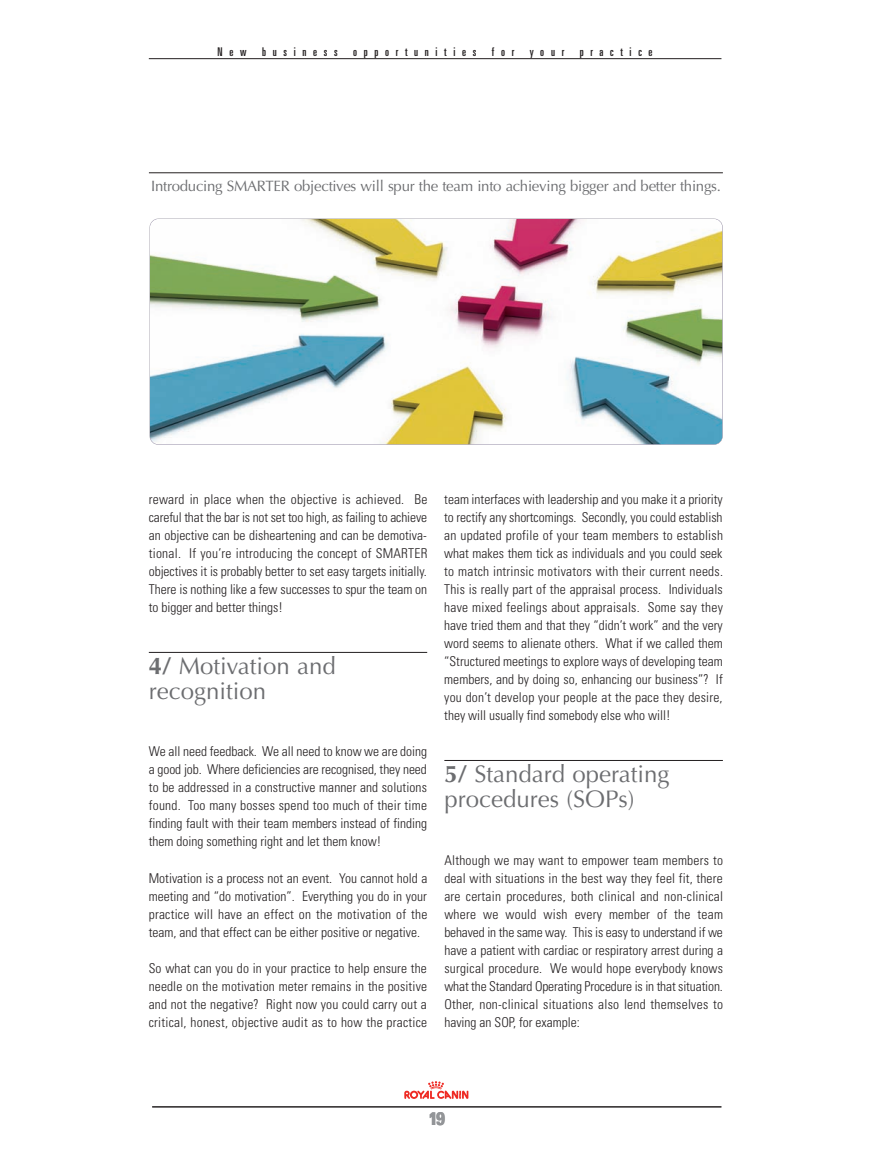
<style>
.page{position:relative;width:893px;height:1170px;background:#fff}
.page>*{position:absolute;margin:0;border:0;box-sizing:border-box;transform-origin:0 0}
.t1{font:24px/25.5px "Optima";color:#6c6d70}
.t2{font:900 expanded 18px "Univers";color:#939598;scale:.6 1}
.t3{font:15px "Optima";letter-spacing:-.015em;color:#6c6d70}
.t4{font:300 condensed 13.5px/18px "Univers";color:#231f20;text-align:justify}
.t5{font:ultra-condensed 12px "Univers";letter-spacing:.555em;color:#231f20}
.s1{font-weight:700}
</style>
<div class="page">
<svg style="left:404px;top:1081px;width:64px;height:17px"></svg>
<hr style="left:152px;top:1106px;width:569px;height:1px;background:#231f20">
<img style="left:150px;top:219px;width:572px;height:225px;border-radius:9px">
<div style="left:149px;top:218px;width:574px;height:227px;border:1px solid #bcbdc0;border-radius:9px"></div>
<hr style="left:149px;top:58px;width:572px;height:1px;background:#231f20">
<hr style="left:149px;top:652px;width:278px;height:1px;background:#231f20">
<hr style="left:444px;top:760px;width:279px;height:1px;background:#231f20">
<hr style="left:149px;top:172px;width:574px;height:1px;background:#231f20">
<p class="t5" style="left:218px;top:47px;width:30px">New</p>
<p class="t5" style="left:262px;top:47px;width:77px">business</p>
<p class="t5" style="left:353px;top:47px;width:125px">opportunities</p>
<p class="t5" style="left:492px;top:47px;width:24px">for</p>
<p class="t5" style="left:530px;top:47px;width:36px">your</p>
<p class="t5" style="left:580px;top:47px;width:74px">practice</p>
<p class="t3" style="left:151px;top:180px;width:571px">Introducing SMARTER objectives will spur the team into achieving bigger and better things.</p>
<p class="t4" style="left:149px;top:491px;width:280px">reward in place when the objective is achieved. Be careful that the bar is not set too high, as failing to achieve an objective can be disheartening and can be demotiva&shy;tional. If you’re introducing the concept of SMARTER objectives it is probably better to set easy targets initially.<br>There is nothing like a few successes to spur the team on to bigger and better things!</p>
<h1 class="t1" style="left:149px;top:655px;width:189px"><span class="s1">4/</span> Motivation and recognition</h1>
<p class="t4" style="left:149px;top:743px;width:280px">We all need feedback. We all need to know we are doing a good job. Where deficiencies are recognised, they need to be addressed in a constructive manner and solutions found. Too many bosses spend too much of their time finding fault with their team members instead of finding them doing something right and let them know!</p>
<p class="t4" style="left:149px;top:869px;width:280px">Motivation is a process not an event. You cannot hold a meeting and “do motivation”. Everything you do in your practice will have an effect on the motivation of the team, and that effect can be either positive or negative.</p>
<p class="t4" style="left:149px;top:959px;width:280px">So what can you do in your practice to help ensure the needle on the motivation meter remains in the positive and not the negative? Right now you could carry out a critical, honest, objective audit as to how the practice</p>
<p class="t4" style="left:444px;top:491px;width:280px">team interfaces with leadership and you make it a priority to rectify any shortcomings. Secondly, you could establish an updated profile of your team members to establish what makes them tick as individuals and you could seek to match intrinsic motivators with their current needs.<br>This is really part of the appraisal process. Individuals have mixed feelings about appraisals. Some say they have tried them and that they “didn’t work” and the very word seems to alienate others. What if we called them “Structured meetings to explore ways of developing team members, and by doing so, enhancing our business”? If you don’t develop your people at the pace they desire, they will usually find somebody else who will!</p>
<h1 class="t1" style="left:444px;top:763px;width:227px"><span class="s1">5/</span> Standard operating procedures (SOPs)</h1>
<p class="t4" style="left:444px;top:851px;width:280px">Although we may want to empower team members to deal with situations in the best way they feel fit, there are certain procedures, both clinical and non-clinical where we would wish every member of the team behaved in the same way. This is easy to understand if we have a patient with cardiac or respiratory arrest during a surgical procedure. We would hope everybody knows what the Standard Operating Procedure is in that situation.<br>Other, non-clinical situations also lend themselves to having an SOP, for example:</p>
<h2 class="t2" style="left:428px;top:1111px;width:29px">19</h2>
</div>
